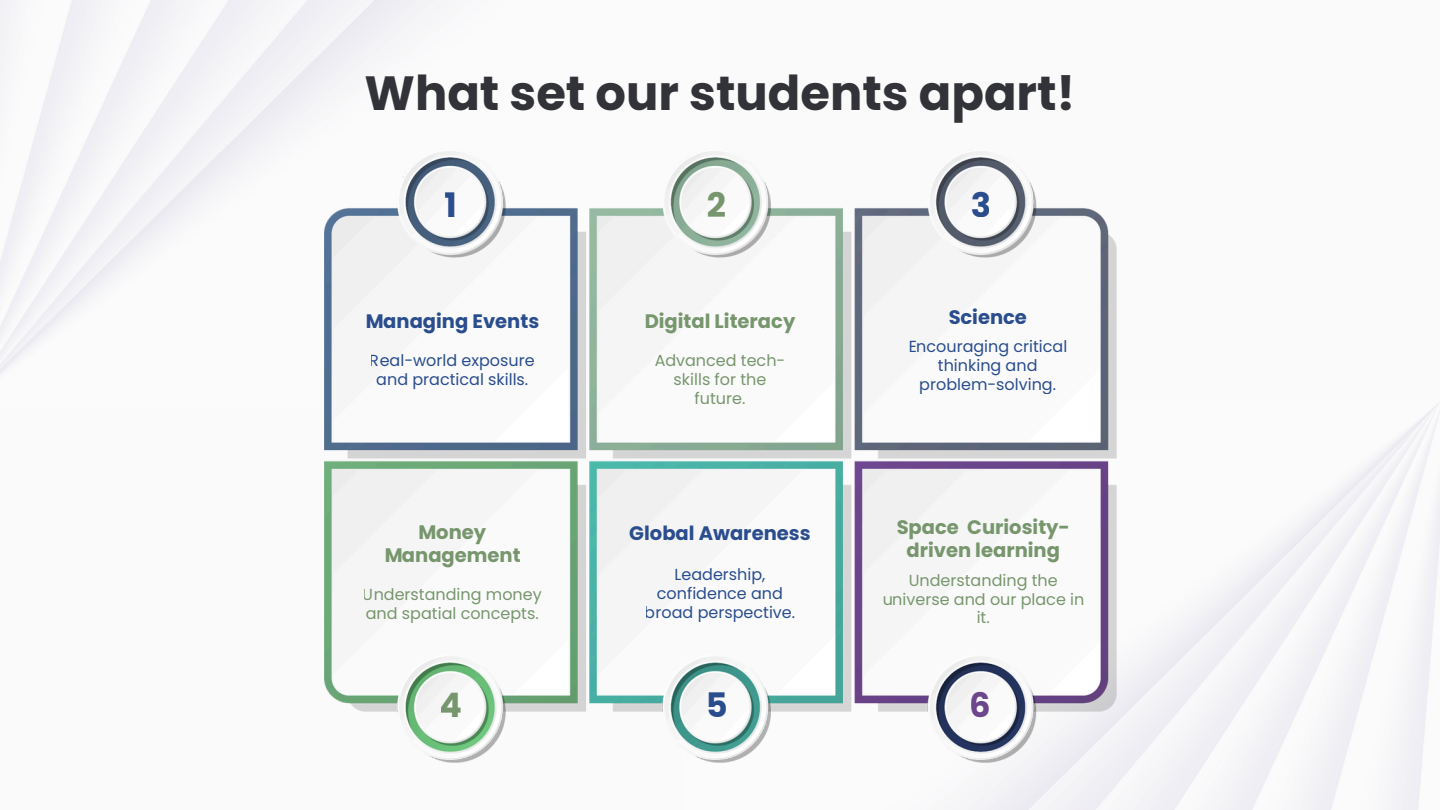
<style>
.page{position:relative;width:1440px;height:810px;background:#fbfafa}
.page>*{position:absolute;margin:0;border:0;box-sizing:border-box;transform-origin:0 0}
.t1{font:700 48px "Poppins";color:#323338}
.t2{font:700 33.7px "Poppins";color:#2a4d8e}
.t3{font:700 33.7px "Poppins";color:#77966d}
.t4{font:700 33.7px "Poppins";color:#6c478c}
.t5{font:700 19.5px/23.3px "Poppins";color:#77966d;text-align:center}
.t6{font:700 19.5px "Poppins";color:#2a4d8e}
.t7{font:16px/18.7px "Poppins";color:#2a4d8e;text-align:center}
.t8{font:16px/18.7px "Poppins";color:#77966d;text-align:center}
</style>
<div class="page">
<img style="left:324px;top:150px;width:792px;height:612px">
<p class="t1" style="left:365px;top:60px;width:712px">What set our students apart!</p>
<h2 class="t2" style="left:445px;top:181px;width:14px">1</h2>
<p class="t6" style="left:365px;top:308px;width:175px">Managing Events</p>
<p class="t7" style="left:370px;top:351px;width:166px">Real-world exposure and practical skills.</p>
<p class="t5" style="left:384px;top:520px;width:138px">Money<br>Management</p>
<p class="t8" style="left:363px;top:585px;width:180px;text-align:left">Understanding money and spatial concepts.</p>
<h2 class="t3" style="left:440px;top:682px;width:24px">4</h2>
<h2 class="t3" style="left:706px;top:181px;width:21px">2</h2>
<p class="t5" style="left:645px;top:310px;width:152px">Digital Literacy</p>
<p class="t8" style="left:655px;top:351px;width:132px">Advanced tech&shy;skills for the future.</p>
<p class="t6" style="left:629px;top:520px;width:183px">Global Awareness</p>
<p class="t7" style="left:645px;top:565px;width:152px">Leadership, confidence and broad perspective.</p>
<h2 class="t2" style="left:705px;top:682px;width:23px">5</h2>
<h2 class="t2" style="left:970px;top:181px;width:22px">3</h2>
<p class="t6" style="left:948px;top:303px;width:80px">Science</p>
<p class="t7" style="left:908px;top:337px;width:161px">Encouraging critical thinking and problem-solving.</p>
<p class="t5" style="left:897px;top:516px;width:175px">Space Curiosity&shy;driven learning</p>
<p class="t8" style="left:882px;top:571px;width:204px">Understanding the universe and our place in it.</p>
<h2 class="t4" style="left:970px;top:682px;width:23px">6</h2>
</div>
